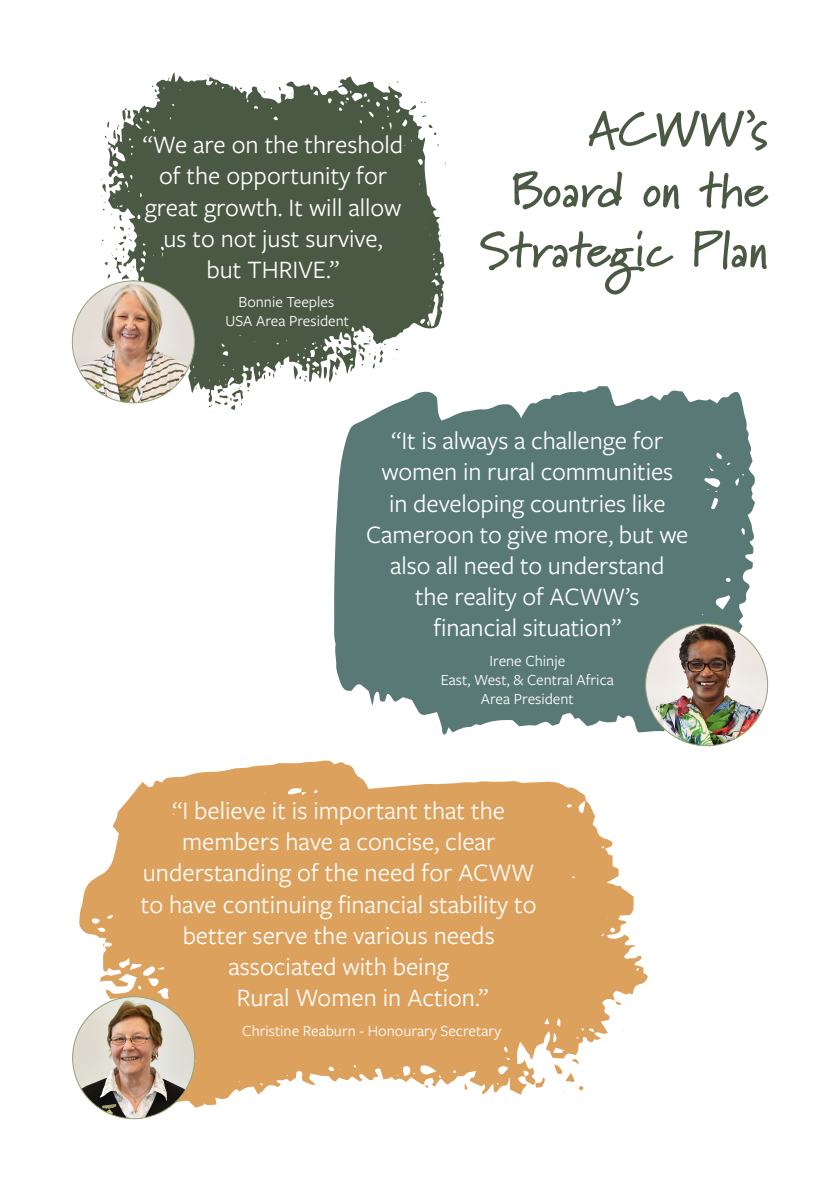
<style>
.page{position:relative;width:840px;height:1191px;background:#fff}
.page>*{position:absolute;margin:0;border:0;box-sizing:border-box;transform-origin:0 0}
.t1{font:700 50px/60px "Marydale";color:#4a5943;text-align:right}
.sub-heading{font:26px/31.2px "Freight Sans Pro";color:#fff;text-align:center}
.sub-heading-2{font:16px "Freight Sans Pro";color:#fff}
</style>
<div class="page">
<svg style="left:79px;top:760px;width:568px;height:347px;fill:#dda15e"></svg>
<svg style="left:614px;top:1001px;width:7px;height:4px"></svg>
<svg style="left:464px;top:1083px;width:3px;height:7px"></svg>
<svg style="left:424px;top:1084px;width:4px;height:4px"></svg>
<svg style="left:535px;top:1058px;width:48px;height:33px"></svg>
<svg style="left:334px;top:386px;width:420px;height:348px;background:#698784"></svg>
<svg style="left:108px;top:72px;width:336px;height:330px;fill:#4a5943"></svg>
<svg style="left:338px;top:340px;width:3px;height:4px"></svg>
<svg style="left:428px;top:125px;width:8px;height:10px"></svg>
<svg style="left:278px;top:87px;width:3px;height:4px"></svg>
<svg style="left:264px;top:365px;width:16px;height:14px"></svg>
<svg style="left:152px;top:86px;width:5px;height:6px"></svg>
<svg style="left:409px;top:101px;width:18px;height:17px"></svg>
<svg style="left:323px;top:357px;width:17px;height:26px"></svg>
<svg style="left:105px;top:108px;width:26px;height:35px"></svg>
<svg style="left:286px;top:361px;width:25px;height:22px"></svg>
<svg style="left:208px;top:382px;width:42px;height:31px"></svg>
<svg style="left:101px;top:179px;width:5px;height:17px"></svg>
<svg style="left:354px;top:331px;width:31px;height:38px"></svg>
<svg style="left:102px;top:209px;width:32px;height:80px"></svg>
<img style="left:72px;top:281px;width:122px;height:122px;border-radius:61px">
<img style="left:73px;top:996px;width:121px;height:122px;border-radius:61px">
<img style="left:645px;top:624px;width:122px;height:121px;border-radius:61px">
<p class="sub-heading" style="left:143px;top:128px;width:262px">“We are on the threshold</p>
<p class="sub-heading" style="left:159px;top:159px;width:229px">of the opportunity for</p>
<p class="sub-heading" style="left:145px;top:190px;width:258px">great growth. It will allow</p>
<p class="sub-heading" style="left:163px;top:222px;width:220px">us to not just survive,</p>
<p class="sub-heading" style="left:206px;top:253px;width:135px">but THRIVE.”</p>
<p class="sub-heading-2" style="left:238px;top:291px;width:97px">Bonnie Teeples</p>
<p class="sub-heading-2" style="left:225px;top:310px;width:125px">USA Area President</p>
<p class="t1" style="left:478px;top:99px;width:290px">ACWW’s<br>Board on the<br>Strategic Plan</p>
<p class="sub-heading" style="left:391px;top:424px;width:273px">“It is always a challenge for</p>
<p class="sub-heading" style="left:366px;top:455px;width:323px">women in rural communities<br>in developing countries like<br>Cameroon to give more, but we also all need to understand</p>
<p class="sub-heading" style="left:415px;top:580px;width:226px">the reality of ACWW’s</p>
<p class="sub-heading" style="left:433px;top:611px;width:189px">financial situation”</p>
<p class="sub-heading-2" style="left:489px;top:649px;width:77px">Irene Chinje</p>
<p class="sub-heading-2" style="left:440px;top:669px;width:174px">East, West, &amp; Central Africa</p>
<p class="sub-heading-2" style="left:480px;top:688px;width:94px">Area President</p>
<p class="sub-heading" style="left:141px;top:794px;width:397px">“I believe it is important that the members have a concise, clear understanding of the need for ACWW to have continuing financial stability to better serve the various needs</p>
<p class="sub-heading" style="left:228px;top:950px;width:222px">associated with being</p>
<p class="sub-heading" style="left:237px;top:981px;width:253px">Rural Women in Action.”</p>
<p class="sub-heading-2" style="left:242px;top:1019px;width:260px">Christine Reaburn - Honourary Secretary</p>
</div>
